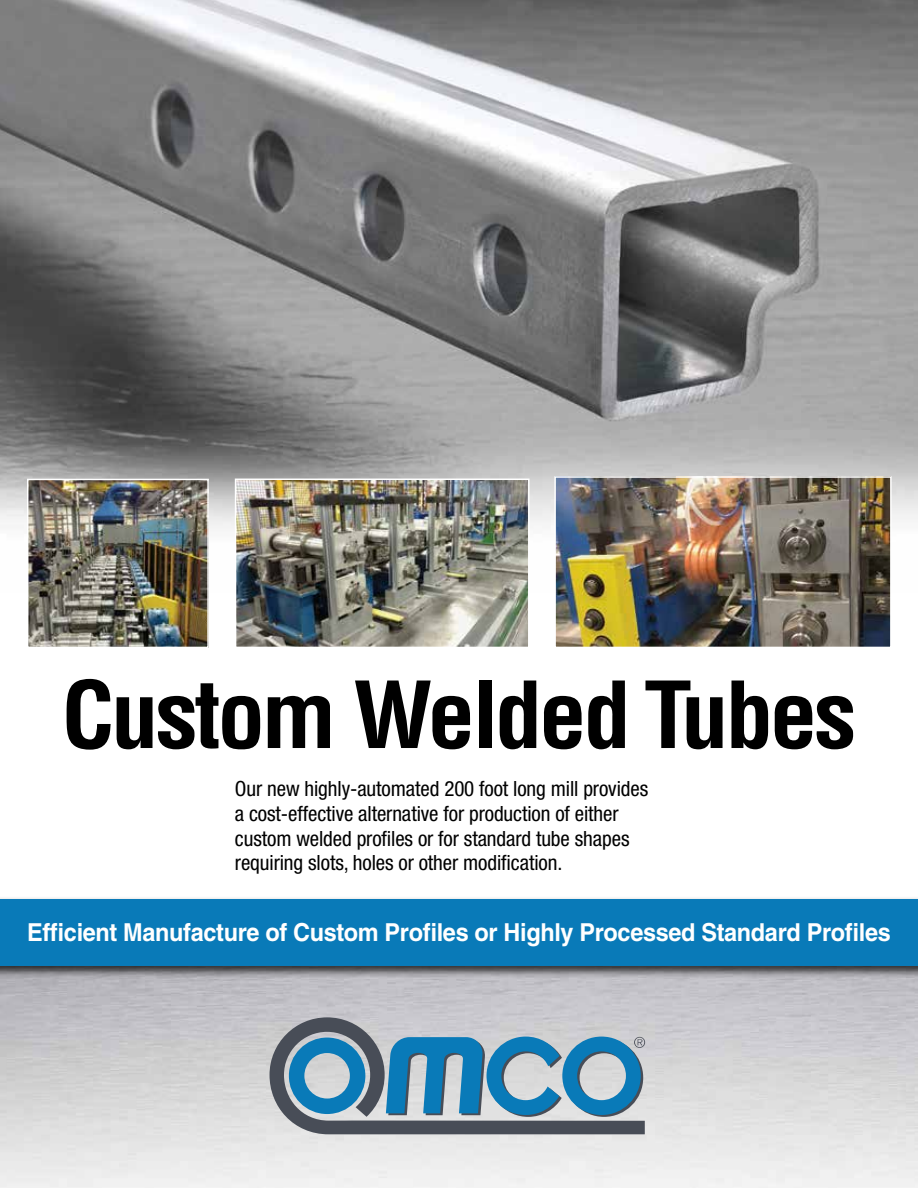
<style>
.page{position:relative;width:918px;height:1188px;background:#fff}
.page>*{position:absolute;margin:0;border:0;box-sizing:border-box;transform-origin:0 0}
.t1{font:700 condensed 90px "Helvetica";letter-spacing:-.04em;color:#000;scale:1.07 1}
.t2{font:700 24.75px "Helvetica";letter-spacing:-.015em;color:#fff;scale:.95 1}
.t3{font:condensed 21px/24.8px "Helvetica Neue";letter-spacing:-.005em;color:#000}
</style>
<div class="page">
<img style="left:0;top:0;width:918px;height:529px">
<svg style="left:270px;top:1017px;width:375px;height:117px;background:#8797a3"></svg>
<svg style="left:386px;top:1037px;width:259px;height:80px;background:#6aa1c0"></svg>
<div style="left:0;top:896px;width:918px;height:83px;background:#000;opacity:.75"></div>
<div style="left:0;top:899px;width:918px;height:67px;background:#097ab8"></div>
<img style="left:30px;top:482px;width:176px;height:163px">
<div style="left:27px;top:479px;width:182px;height:169px;border:2px solid #fff"></div>
<img style="left:238px;top:482px;width:289px;height:163px">
<div style="left:235px;top:479px;width:295px;height:169px;border:2px solid #fff"></div>
<img style="left:557px;top:479px;width:332px;height:166px">
<div style="left:554px;top:476px;width:338px;height:172px;border:2px solid #fff"></div>
<h1 class="t1" style="left:61px;top:661px;width:745px">Custom Welded Tubes</h1>
<p class="t3" style="left:235px;top:776px;width:415px">Our new highly-automated 200 foot long mill provides a cost-effective alternative for production of either custom welded profiles or for standard tube shapes requiring slots, holes or other modification.</p>
<p class="t2" style="left:27px;top:917px;width:911px">Efficient Manufacture of Custom Profiles or Highly Processed Standard Profiles</p>
</div>
